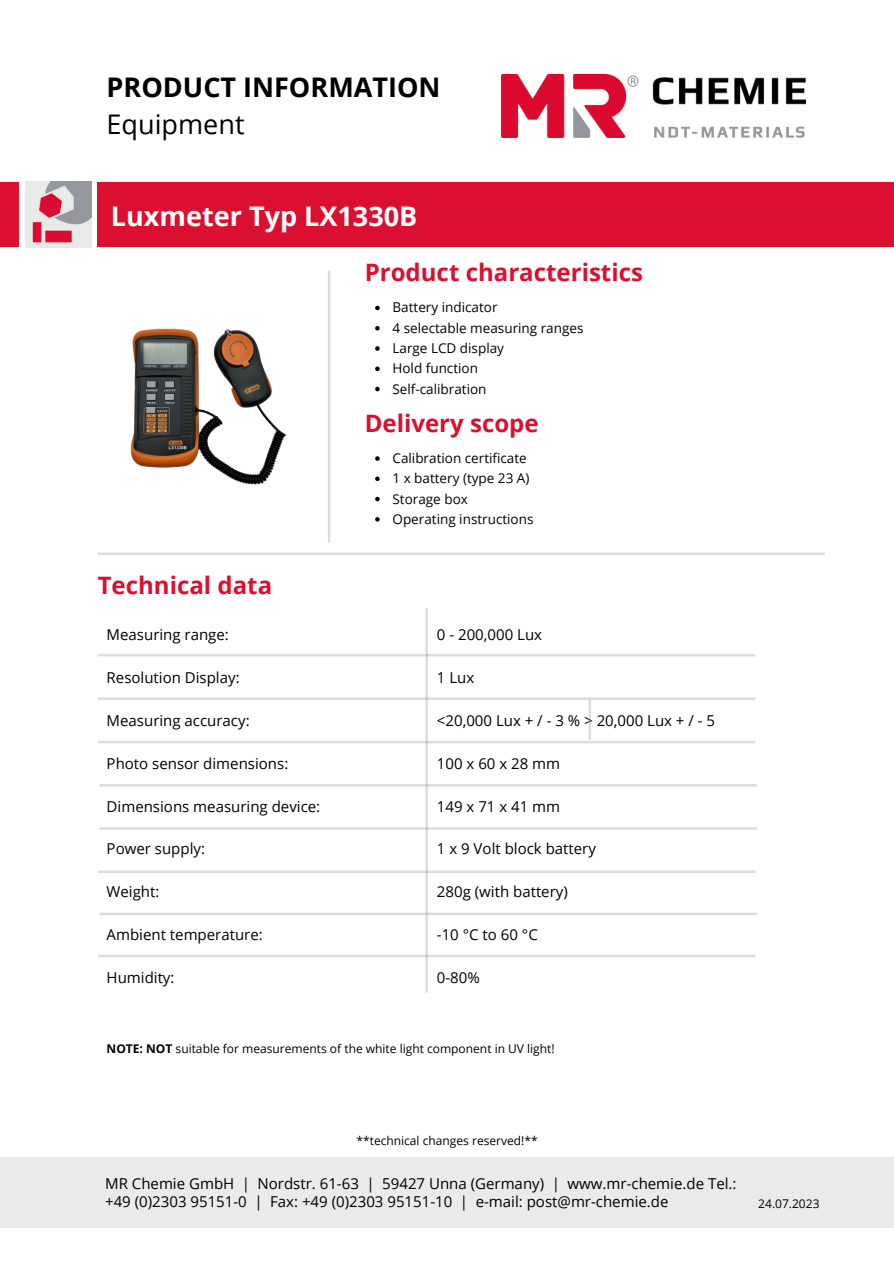
<style>
.page{position:relative;width:894px;height:1264px;background:#fff}
.page>*{position:absolute;margin:0;border:0;box-sizing:border-box;transform-origin:0 0}
.t1{font:700 27px "Open Sans";color:#000}
.t2{font:700 27px "Open Sans";color:#fefefe}
.t3{font:27px "Open Sans";color:#000}
.t4{font:700 24px "Open Sans";color:#db0f2f}
.t5{font:15px/18px "Open Sans";color:#000}
.t6{font:13.5px "Open Sans";color:#000}
.t7{font:12px "Open Sans";color:#000}
.s1{font-weight:700}
</style>
<div class="page">
<img style="left:501px;top:74px;width:304px;height:63px">
<div style="left:0;top:1157px;width:893px;height:70px;background:#e9eae9"></div>
<img style="left:25px;top:181px;width:67px;height:67px">
<div style="left:0;top:182px;width:19px;height:64px;background:#db0f2f"></div>
<div style="left:98px;top:182px;width:795px;height:64px;background:#db0f2f"></div>
<svg style="left:98px;top:552px;width:726px;height:3px"></svg>
<svg style="left:328px;top:271px;width:2px;height:272px"></svg>
<img style="left:130px;top:328px;width:157px;height:157px">
<svg style="left:375px;top:306px;width:4px;height:4px"></svg>
<svg style="left:375px;top:326px;width:4px;height:4px"></svg>
<svg style="left:375px;top:346px;width:4px;height:5px"></svg>
<svg style="left:375px;top:366px;width:4px;height:5px"></svg>
<svg style="left:375px;top:387px;width:4px;height:4px"></svg>
<svg style="left:375px;top:456px;width:4px;height:5px"></svg>
<svg style="left:375px;top:476px;width:4px;height:5px"></svg>
<svg style="left:375px;top:497px;width:4px;height:4px"></svg>
<svg style="left:375px;top:517px;width:4px;height:4px"></svg>
<svg style="left:98px;top:608px;width:659px;height:384px"></svg>
<p class="t1" style="left:107px;top:68px;width:335px">PRODUCT INFORMATION</p>
<p class="t3" style="left:107px;top:105px;width:139px">Equipment</p>
<p class="t2" style="left:111px;top:197px;width:308px">Luxmeter Typ LX1330B</p>
<p class="t4" style="left:364px;top:255px;width:280px">Product characteristics</p>
<p class="t6" style="left:392px;top:298px;width:106px">Battery indicator</p>
<p class="t6" style="left:392px;top:318px;width:192px">4 selectable measuring ranges</p>
<p class="t6" style="left:392px;top:338px;width:113px">Large LCD display</p>
<p class="t6" style="left:392px;top:359px;width:87px">Hold function</p>
<p class="t6" style="left:392px;top:379px;width:95px">Self-calibration</p>
<p class="t4" style="left:98px;top:568px;width:176px">Technical data</p>
<p class="t5" style="left:107px;top:625px;width:124px">Measuring range:</p>
<p class="t5" style="left:107px;top:668px;width:134px">Resolution Display:</p>
<p class="t5" style="left:107px;top:711px;width:144px">Measuring accuracy:</p>
<p class="t5" style="left:107px;top:754px;width:183px">Photo sensor dimensions:</p>
<p class="t5" style="left:107px;top:796px;width:215px">Dimensions measuring device:</p>
<p class="t5" style="left:107px;top:839px;width:100px">Power supply:</p>
<p class="t5" style="left:107px;top:882px;width:54px">Weight:</p>
<p class="t5" style="left:107px;top:925px;width:158px">Ambient temperature:</p>
<p class="t5" style="left:107px;top:967px;width:69px">Humidity:</p>
<p class="t4" style="left:364px;top:406px;width:175px">Delivery scope</p>
<p class="t6" style="left:392px;top:448px;width:136px">Calibration certificate</p>
<p class="t6" style="left:392px;top:469px;width:138px">1 x battery (type 23 A)</p>
<p class="t6" style="left:392px;top:489px;width:77px">Storage box</p>
<p class="t6" style="left:392px;top:509px;width:142px">Operating instructions</p>
<p class="t5" style="left:437px;top:625px;width:107px">0 - 200,000 Lux</p>
<p class="t5" style="left:437px;top:668px;width:39px">1 Lux</p>
<p class="t5" style="left:437px;top:711px;width:280px">&lt;20,000 Lux + / - 3 % &gt; 20,000 Lux + / - 5</p>
<p class="t5" style="left:437px;top:754px;width:125px">100 x 60 x 28 mm</p>
<p class="t5" style="left:437px;top:796px;width:125px">149 x 71 x 41 mm</p>
<p class="t5" style="left:437px;top:839px;width:160px">1 x 9 Volt block battery</p>
<p class="t5" style="left:437px;top:882px;width:132px">280g (with battery)</p>
<p class="t5" style="left:437px;top:925px;width:102px">-10 °C to 60 °C</p>
<p class="t5" style="left:437px;top:967px;width:44px">0-80%</p>
<p class="t7" style="left:107px;top:1039px;width:449px"><span class="s1">NOTE: NOT</span> suitable for measurements of the white light component in UV light!</p>
<p class="t7" style="left:356px;top:1132px;width:183px">**technical changes reserved!**</p>
<p class="t5" style="left:105px;top:1174px;width:632px">MR Chemie GmbH | Nordstr. 61-63 | 59427 Unna (Germany) | www.mr-chemie.de Tel.: +49 (0)2303 95151-0 | Fax: +49 (0)2303 95151-10 | e-mail: post@mr-chemie.de</p>
<p class="t7" style="left:758px;top:1194px;width:63px">24.07.2023</p>
</div>
